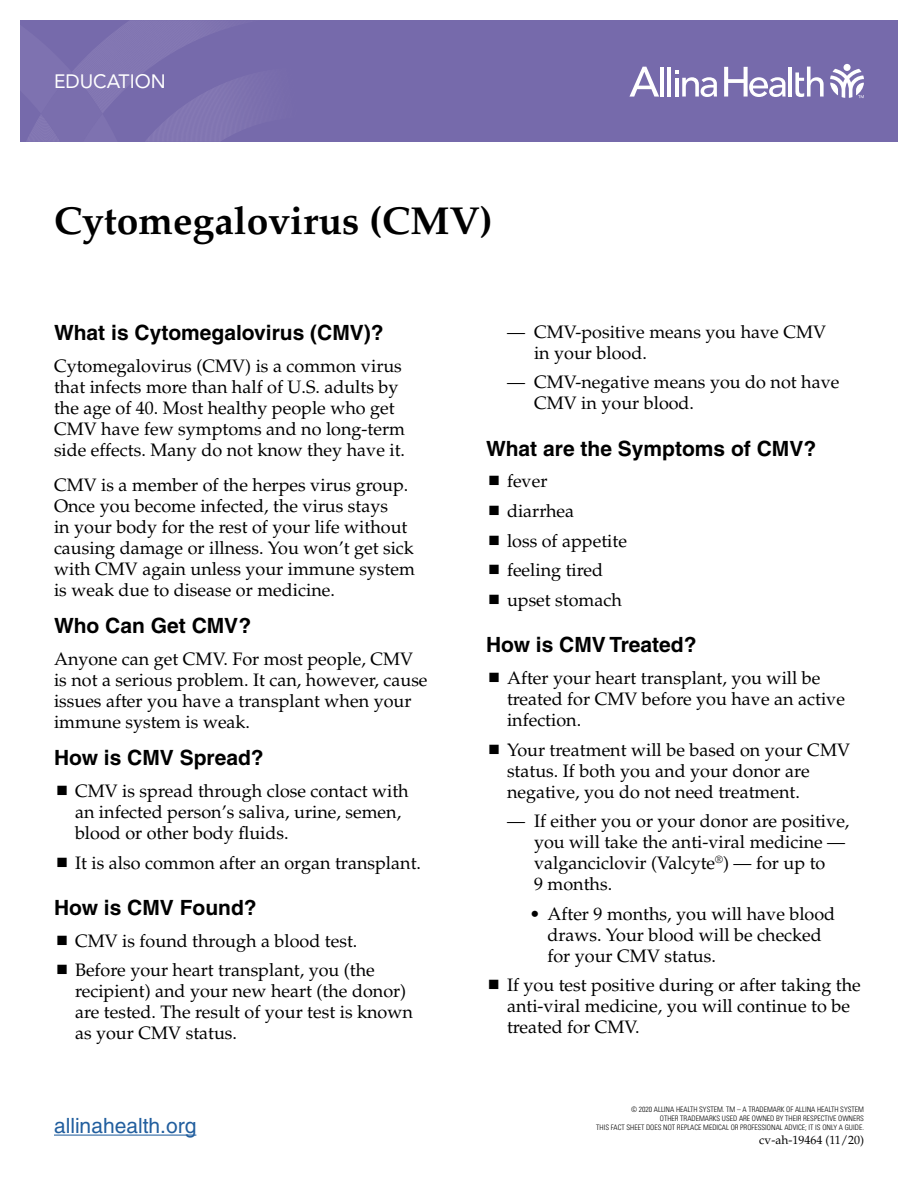
<style>
.page{position:relative;width:918px;height:1188px;background:#fff}
.page>*{position:absolute;margin:0;border:0;box-sizing:border-box;transform-origin:0 0}
.t1{font:700 39px "Palatino";color:#000}
.t2{font:700 21px "Helvetica";color:#000}
.t3{font:21px "Helvetica";color:#215e9e}
.t4{font:19.2px "Avenir LT Std";color:#fff}
.t5{font:18px/21px "Palatino";color:#000}
.t6{font:12px "Palatino";color:#000}
.t7{font:300 condensed 7.5px/9px "Univers";color:#000;text-align:right}
</style>
<div class="page">
<div style="left:20px;top:20px;width:878px;height:122px;background:#766aab"></div>
<svg style="left:27px;top:20px;width:218px;height:122px"></svg>
<svg style="left:830px;top:69px;width:34px;height:29px"></svg>
<div style="left:844px;top:64px;width:7px;height:7px;background:#fff;border-radius:50%"></div>
<hr style="left:660px;top:67px;width:4px;height:30px;background:#fff">
<hr style="left:667px;top:67px;width:4px;height:30px;background:#fff">
<hr style="left:789px;top:67px;width:3px;height:30px;background:#fff">
<svg style="left:795px;top:67px;width:29px;height:30px"></svg>
<svg style="left:675px;top:71px;width:42px;height:26px"></svg>
<svg style="left:629px;top:67px;width:30px;height:30px"></svg>
<svg style="left:724px;top:67px;width:62px;height:30px"></svg>
<hr style="left:54px;top:1135px;width:142px;height:1px;background:#215e9e">
<p class="t4" style="left:54px;top:70px;width:113px">EDUCATION</p>
<h1 class="t1" style="left:54px;top:198px;width:440px">Cytomegalovirus (CMV)</h1>
<p class="t2" style="left:54px;top:320px;width:331px">What is Cytomegalovirus (CMV)?</p>
<p class="t5" style="left:54px;top:356px;width:353px">Cytomegalovirus (CMV) is a common virus that infects more than half of U.S. adults by the age of 40. Most healthy people who get CMV have few symptoms and no long-term side effects. Many do not know they have it.</p>
<p class="t5" style="left:54px;top:474px;width:362px">CMV is a member of the herpes virus group.<br>Once you become infected, the virus stays<br>in your body for the rest of your life without causing damage or illness. You won’t get sick with CMV again unless your immune system is weak due to disease or medicine.</p>
<p class="t2" style="left:54px;top:613px;width:199px">Who Can Get CMV?</p>
<p class="t5" style="left:54px;top:649px;width:375px">Anyone can get CMV. For most people, CMV is not a serious problem. It can, however, cause issues after you have a transplant when your immune system is weak.</p>
<p class="t2" style="left:54px;top:745px;width:211px">How is CMV Spread?</p>
<p class="t5" style="left:75px;top:781px;width:335px">CMV is spread through close contact with an infected person’s saliva, urine, semen, blood or other body fluids.</p>
<p class="t5" style="left:75px;top:852px;width:348px">It is also common after an organ transplant.</p>
<p class="t2" style="left:54px;top:895px;width:204px">How is CMV Found?</p>
<p class="t5" style="left:75px;top:926px;width:301px;line-height:29.7px">CMV is found through a blood test.<br>Before your heart transplant, you (the</p>
<p class="t5" style="left:75px;top:981px;width:339px">recipient) and your new heart (the donor) are tested. The result of your test is known as your CMV status.</p>
<p class="t3" style="left:54px;top:1113px;width:144px">allinahealth.org</p>
<p class="t5" style="left:534px;top:322px;width:294px;text-indent:-27px">— CMV-positive means you have CMV in your blood.</p>
<p class="t5" style="left:534px;top:372px;width:307px;text-indent:-27px">— CMV-negative means you do not have<br>CMV in your blood.</p>
<p class="t2" style="left:486px;top:435px;width:332px">What are the Symptoms of CMV?</p>
<p class="t5" style="left:507px;top:467px;width:122px;line-height:29.7px">fever<br>diarrhea<br>loss of appetite feeling tired upset stomach</p>
<p class="t2" style="left:486px;top:632px;width:212px">How is CMV Treated?</p>
<p class="t5" style="left:507px;top:668px;width:340px">After your heart transplant, you will be treated for CMV before you have an active infection.</p>
<p class="t5" style="left:507px;top:739px;width:345px">Your treatment will be based on your CMV status. If both you and your donor are negative, you do not need treatment.</p>
<p class="t5" style="left:534px;top:811px;width:317px;text-indent:-27px">— If either you or your donor are positive, you will take the anti-viral medicine — valganciclovir (Valcyte<sup>®</sup>) — for up to<br>9 months.</p>
<p class="t5" style="left:548px;top:904px;width:289px;text-indent:-18px">• After 9 months, you will have blood draws. Your blood will be checked for your CMV status.</p>
<p class="t5" style="left:507px;top:975px;width:355px">If you test positive during or after taking the anti-viral medicine, you will continue to be treated for CMV.</p>
<p class="t7" style="left:596px;top:1105px;width:269px">© 2020 ALLINA HEALTH SYSTEM. TM – A TRADEMARK OF ALLINA HEALTH SYSTEM<br>OTHER TRADEMARKS USED ARE OWNED BY THEIR RESPECTIVE OWNERS<br>THIS FACT SHEET DOES NOT REPLACE MEDICAL OR PROFESSIONAL ADVICE; IT IS ONLY A GUIDE.</p>
<p class="t6" style="left:759px;top:1133px;width:106px">cv-ah-19464 (11/20)</p>
</div>
